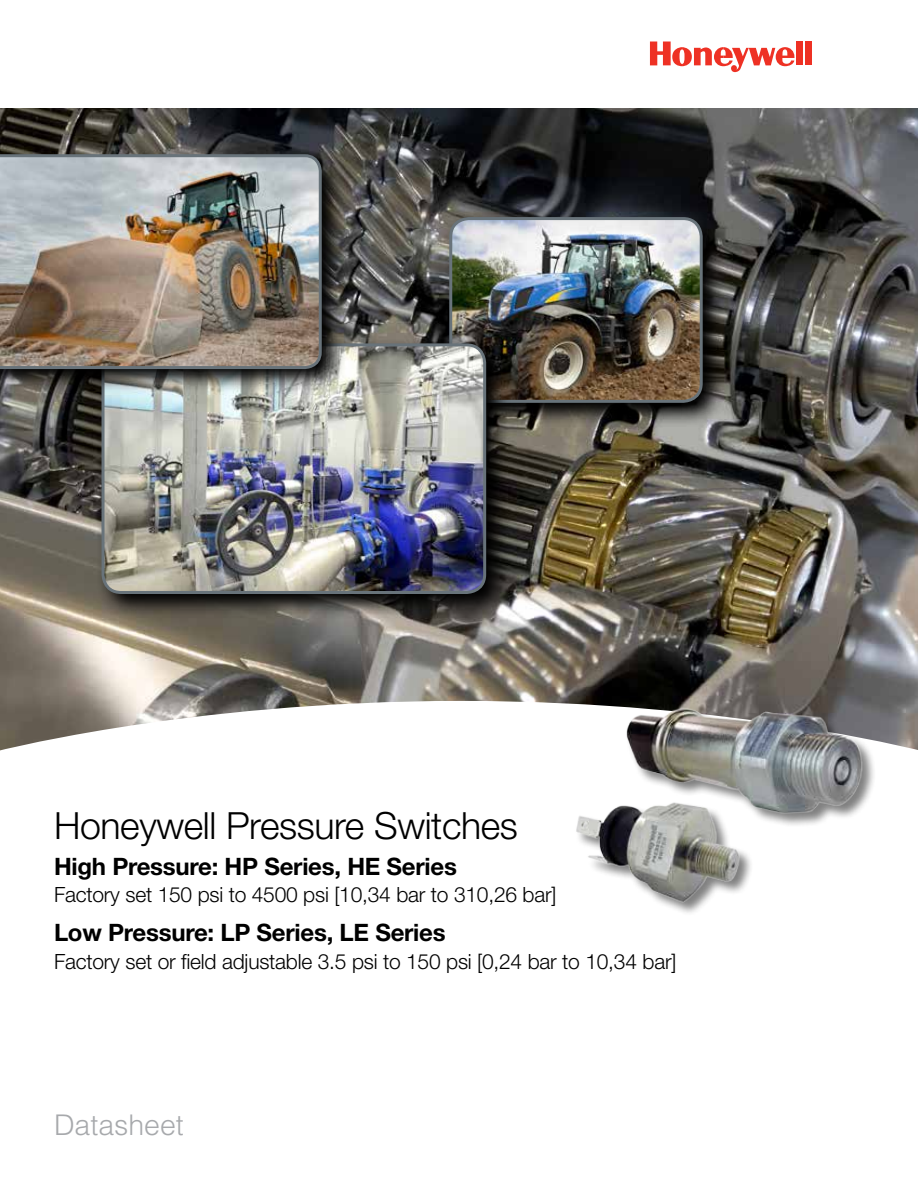
<style>
.page{position:relative;width:918px;height:1188px;background:#fff}
.page>*{position:absolute;margin:0;border:0;box-sizing:border-box;transform-origin:0 0}
.t1{font:300 37.5px "Helvetica Neue LT Std";letter-spacing:-.01em;color:#000}
.t2{font:300 28.5px "Helvetica LT Std";color:#a7a9ac}
.t3{font:700 24px "Helvetica Neue LT Std";letter-spacing:-.01em;color:#000}
.t4{font:300 21px "Helvetica Neue LT Std";letter-spacing:-.01em;color:#000}
</style>
<div class="page">
<img style="left:0;top:109px;width:918px;height:592px">
<div style="left:796px;top:42px;width:7px;height:23px;background:#ee3124"></div>
<div style="left:805px;top:42px;width:7px;height:23px;background:#ee3124"></div>
<svg style="left:650px;top:42px;width:145px;height:30px"></svg>
<svg style="left:0;top:701px;width:918px;height:50px"></svg>
<svg style="left:444px;top:211px;width:284px;height:216px;background:#3f3e3b"></svg>
<img style="left:451px;top:219px;width:250px;height:182px">
<div style="left:449px;top:217px;width:254px;height:186px;border:3px solid #68737a;border-radius:18px"></div>
<svg style="left:96px;top:338px;width:415px;height:280px;background:#3a3732"></svg>
<img style="left:103px;top:345px;width:382px;height:247px">
<div style="left:102px;top:343px;width:384px;height:251px;border:3px solid #68737a;border-radius:18px"></div>
<svg style="left:0;top:148px;width:347px;height:246px;background:#5e5e5a"></svg>
<img style="left:0;top:153px;width:323px;height:218px">
<div style="left:575px;top:708px;width:301px;height:208px;background:#000;opacity:.5"></div>
<img style="left:563px;top:700px;width:307px;height:205px">
<h1 class="t1" style="left:54px;top:803px;width:466px">Honeywell Pressure Switches</h1>
<p class="t3" style="left:54px;top:852px;width:405px">High Pressure: HP Series, HE Series</p>
<p class="t4" style="left:54px;top:882px;width:504px">Factory set 150 psi to 4500 psi [10,34 bar to 310,26 bar]</p>
<p class="t3" style="left:54px;top:918px;width:393px">Low Pressure: LP Series, LE Series</p>
<p class="t4" style="left:54px;top:948px;width:624px">Factory set or field adjustable 3.5 psi to 150 psi [0,24 bar to 10,34 bar]</p>
<h2 class="t2" style="left:54px;top:1107px;width:131px">Datasheet</h2>
</div>
